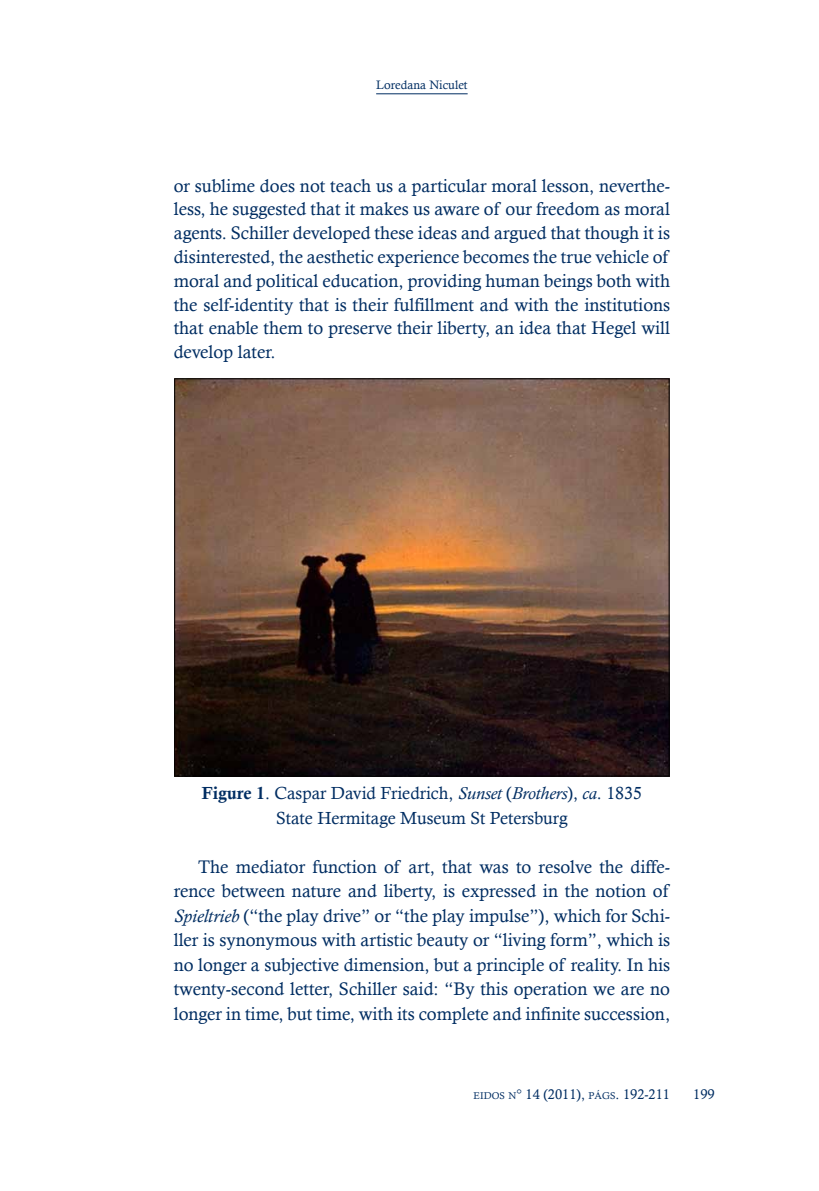
<style>
.page{position:relative;width:819px;height:1191px;background:#fff}
.page>*{position:absolute;margin:0;border:0;box-sizing:border-box;transform-origin:0 0}
.t1{font:18.2px/23.8px "Calisto";color:#002d62;text-align:justify}
.t2{font:17.5px/24.5px "Calisto";color:#002d62;text-align:center}
.t3{font:14px "Calisto";color:#002d62}
.t4{font:12.25px "Calisto";color:#002d62}
.s1{font-family:"Calis MT Bol"}
.s2{font-style:italic}
.s3{font-size:9.8px}
</style>
<div class="page">
<hr style="left:376px;top:93px;width:91px;height:1px;background:#002d62">
<img style="left:176px;top:380px;width:491px;height:394px">
<p class="t4" style="left:376px;top:77px;width:93px">Loredana Niculet</p>
<p class="t1" style="left:174px;top:173px;width:498px">or sublime does not teach us a particular moral lesson, neverthe&shy;less, he suggested that it makes us aware of our freedom as moral agents. Schiller developed these ideas and argued that though it is disinterested, the aesthetic experience becomes the true vehicle of moral and political education, providing human beings both with the self-identity that is their fulfillment and with the institutions that enable them to preserve their liberty, an idea that Hegel will develop later.</p>
<p class="t2" style="left:202px;top:781px;width:442px"><span class="s1">Figure 1</span>. Caspar David Friedrich, <span class="s2">Sunset</span> (<span class="s2">Brothers</span>), <span class="s2">ca</span>. 1835<br>State Hermitage Museum St Petersburg</p>
<p class="t1" style="left:174px;top:854px;width:498px;line-height:24.5px;text-indent:24px">The mediator function of art, that was to resolve the diffe&shy;rence between nature and liberty, is expressed in the notion of <span class="s2">Spieltrieb</span> (“the play drive” or “the play impulse”), which for Schi&shy;ller is synonymous with artistic beauty or “living form”, which is no longer a subjective dimension, but a principle of reality. In his twenty-second letter, Schiller said: “By this operation we are no longer in time, but time, with its complete and infinite succession,</p>
<p class="t3" style="left:473px;top:1086px;width:198px"><span class="s3">EIDOS N</span>° 14 (2011), <span class="s3">PÁGS</span>. 192-211</p>
<p class="t3" style="left:693px;top:1086px;width:23px">199</p>
</div>
